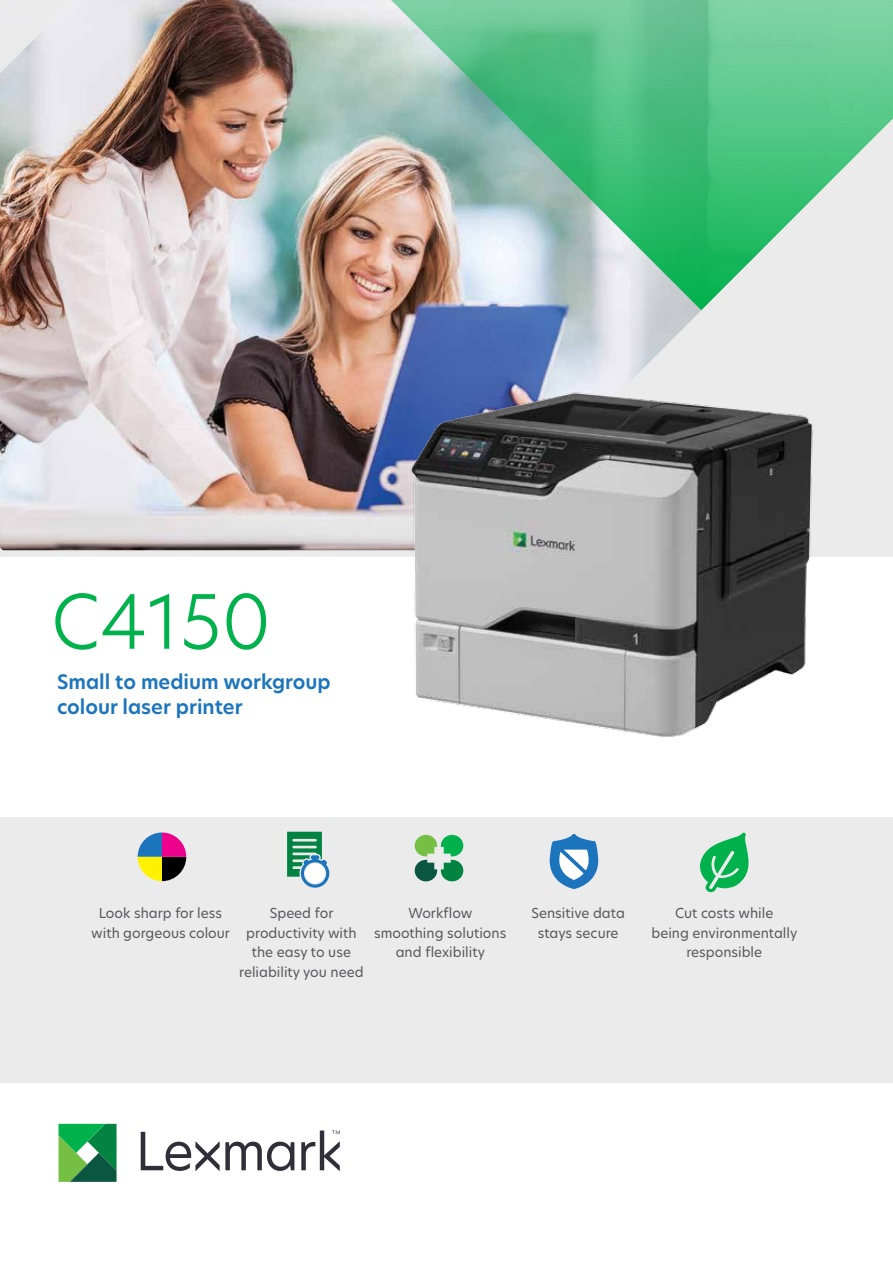
<style>
.page{position:relative;width:893px;height:1263px;background:#fff}
.page>*{position:absolute;margin:0;border:0;box-sizing:border-box;transform-origin:0 0}
.t1{font:300 73.5px "TP Hero";color:#00b14c}
.t2{font:600 19.5px/25.5px "TP Hero";color:#1c75bc}
.t3{font:13.5px/19.5px "TP Hero";color:#58595b;text-align:center}
</style>
<div class="page">
<img style="left:0;top:0;width:455px;height:550px">
<div style="left:0;top:817px;width:893px;height:266px;background:#ecebec"></div>
<svg style="left:378px;top:0;width:515px;height:310px;background:#7fc098"></svg>
<svg style="left:0;top:0;width:87px;height:87px;background:#e5e5e9"></svg>
<svg style="left:0;top:534px;width:9px;height:16px"></svg>
<svg style="left:455px;top:105px;width:438px;height:445px;background:#9ecdbc"></svg>
<svg style="left:141px;top:1130px;width:199px;height:41px"></svg>
<svg style="left:59px;top:1124px;width:58px;height:58px;background:#349b55"></svg>
<svg style="left:415px;top:835px;width:48px;height:46px"></svg>
<svg style="left:138px;top:832px;width:48px;height:49px"></svg>
<div style="left:0;top:550px;width:893px;height:6px;background:#ecebec"></div>
<svg style="left:550px;top:834px;width:48px;height:55px"></svg>
<svg style="left:700px;top:832px;width:49px;height:61px"></svg>
<svg style="left:287px;top:832px;width:42px;height:56px"></svg>
<div style="left:305px;top:863px;width:20px;height:20px;background:#fff;border-radius:50%"></div>
<img style="left:405px;top:384px;width:415px;height:352px">
<h1 class="t1" style="left:51px;top:571px;width:221px">C4150</h1>
<h2 class="t2" style="left:57px;top:669px;width:275px">Small to medium workgroup colour laser printer</h2>
<p class="t3" style="left:91px;top:903px;width:140px">Look sharp for less with gorgeous colour</p>
<p class="t3" style="left:531px;top:903px;width:95px">Sensitive data stays secure</p>
<p class="t3" style="left:239px;top:903px;width:126px">Speed for productivity with the easy to use reliability you need</p>
<p class="t3" style="left:374px;top:903px;width:134px">Workflow smoothing solutions and flexibility</p>
<p class="t3" style="left:651px;top:903px;width:147px">Cut costs while<br>being environmentally responsible</p>
</div>
